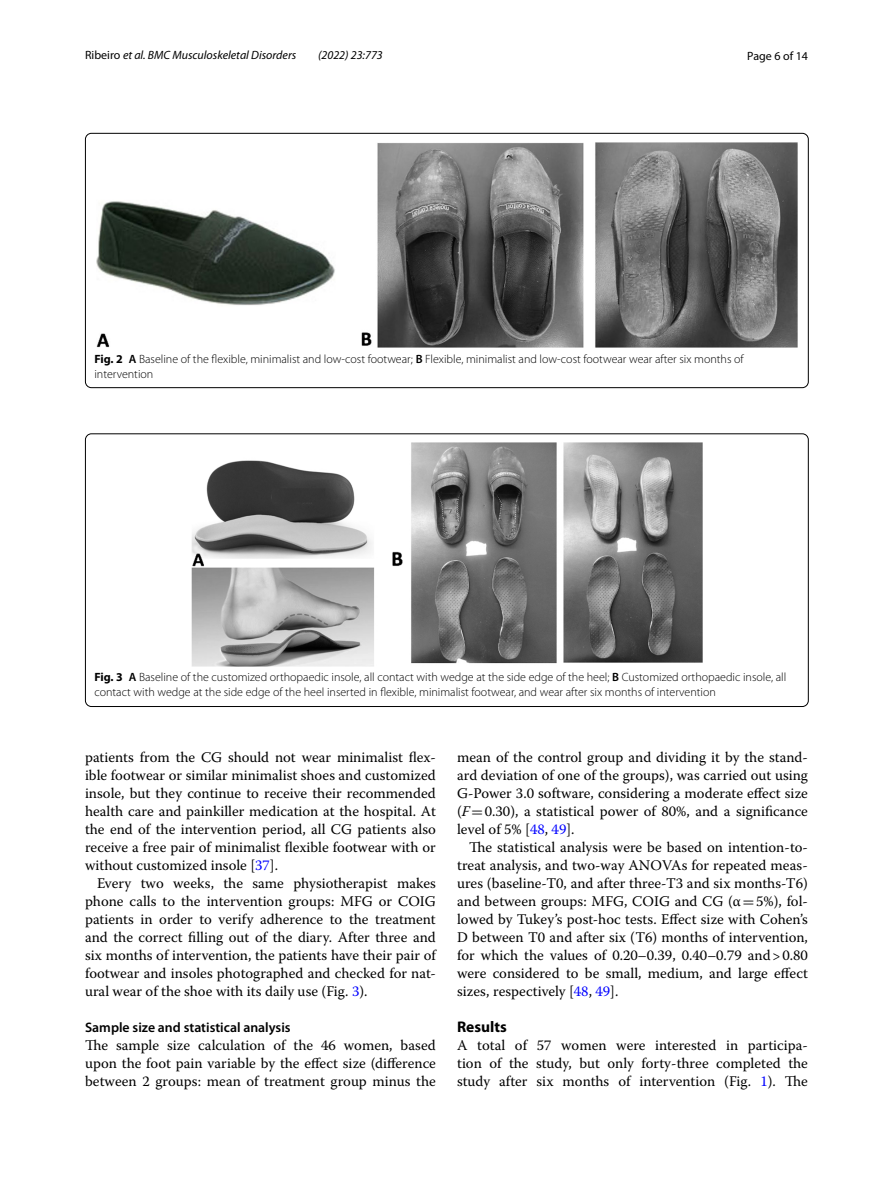
<style>
.page{position:relative;width:893px;height:1187px;background:#fff}
.page>*{position:absolute;margin:0;border:0;box-sizing:border-box;transform-origin:0 0}
.t1{font:700 15.45px "Myriad Pro";color:#000}
.t2{font:14.7px/18px "Warnock Pro";color:#000;text-align:justify}
.t3{font:600 13.8px "Myriad Pro";color:#000}
.t4{font:300 12px/15px "Myriad Pro";color:#000}
.t5{font:italic 12px "Myriad Pro";color:#000}
.t6{font:12px "Myriad Pro";color:#000}
.s1{font-style:normal}
.s2{font-weight:700}
.s3{font-weight:600}
.s4{color:#00f}
.s5{font-style:italic}
.s6{font-family:"MTSY"}
</style>
<div class="page">
<img style="left:97px;top:142px;width:700px;height:205px">
<div style="left:85px;top:133px;width:723px;height:255px;border:1px solid #000;border-radius:6px"></div>
<img style="left:192px;top:443px;width:510px;height:223px">
<p class="t5" style="left:85px;top:48px;width:213px"><span class="s1">Ribeiro</span> et al. BMC Musculoskeletal Disorders</p>
<p class="t5" style="left:318px;top:48px;width:66px">(2022) 23:773</p>
<p class="t6" style="left:747px;top:48px;width:62px">Page 6 of 14</p>
<p class="t4" style="left:94px;top:351px;width:651px"><span class="s2">Fig. 2</span> <span class="s3">A</span> Baseline of the flexible, minimalist and low-cost footwear; <span class="s3">B</span> Flexible, minimalist and low-cost footwear wear after six months of intervention</p>
<p class="t4" style="left:94px;top:670px;width:693px"><span class="s2">Fig. 3</span> <span class="s3">A</span> Baseline of the customized orthopaedic insole, all contact with wedge at the side edge of the heel; <span class="s3">B</span> Customized orthopaedic insole, all contact with wedge at the side edge of the heel inserted in flexible, minimalist footwear, and wear after six months of intervention</p>
<p class="t2" style="left:85px;top:748px;width:352px">patients from the CG should not wear minimalist flex&shy;ible footwear or similar minimalist shoes and customized insole, but they continue to receive their recommended health care and painkiller medication at the hospital. At the end of the intervention period, all CG patients also receive a free pair of minimalist flexible footwear with or without customized insole [<span class="s4">37</span>].</p>
<p class="t2" style="left:85px;top:874px;width:352px;text-indent:12px">Every two weeks, the same physiotherapist makes phone calls to the intervention groups: MFG or COIG patients in order to verify adherence to the treatment and the correct filling out of the diary. After three and six months of intervention, the patients have their pair of footwear and insoles photographed and checked for nat&shy;ural wear of the shoe with its daily use (Fig. <span class="s4">3</span>).</p>
<p class="t3" style="left:85px;top:1018px;width:207px">Sample size and statistical analysis</p>
<p class="t2" style="left:85px;top:1036px;width:352px">The sample size calculation of the 46 women, based upon the foot pain variable by the effect size (difference between 2 groups: mean of treatment group minus the</p>
<p class="t2" style="left:457px;top:748px;width:352px">mean of the control group and dividing it by the stand&shy;ard deviation of one of the groups), was carried out using G-Power 3.0 software, considering a moderate effect size (<span class="s5">F</span><span class="s6">=</span>0.30), a statistical power of 80%, and a significance level of 5% [<span class="s4">48</span>, <span class="s4">49</span>].</p>
<p class="t2" style="left:457px;top:838px;width:352px;text-indent:12px">The statistical analysis were be based on intention-to&shy;treat analysis, and two-way ANOVAs for repeated meas&shy;ures (baseline-T0, and after three-T3 and six months-T6) and between groups: MFG, COIG and CG (α<span class="s6">=</span>5%), fol&shy;lowed by Tukey’s post-hoc tests. Effect size with Cohen’s D between T0 and after six (T6) months of intervention, for which the values of 0.20–0.39, 0.40–0.79 and&gt;0.80 were considered to be small, medium, and large effect sizes, respectively [<span class="s4">48</span>, <span class="s4">49</span>].</p>
<p class="t1" style="left:457px;top:1017px;width:51px">Results</p>
<p class="t2" style="left:457px;top:1036px;width:352px">A total of 57 women were interested in participa&shy;tion of the study, but only forty-three completed the study after six months of intervention (Fig. <span class="s4">1</span>). The</p>
</div>
